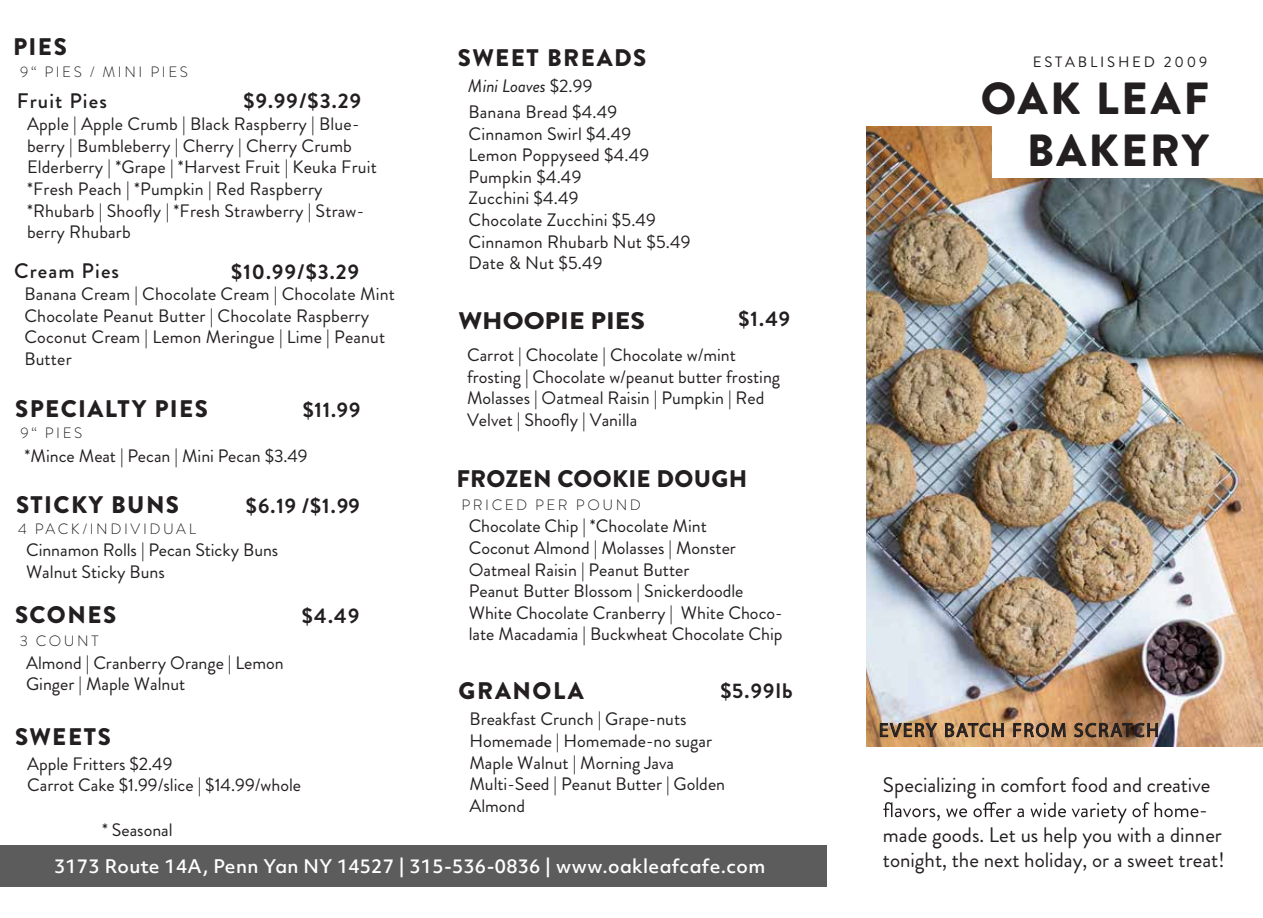
<style>
.page{position:relative;width:1263px;height:918px;background:#fff}
.page>*{position:absolute;margin:0;border:0;box-sizing:border-box;transform-origin:0 0}
.t1{font:900 45px/52.5px "Brandon Grotesque";letter-spacing:.05em;color:#231f20;text-align:right}
.t2{font:900 24px "Brandon Grotesque";letter-spacing:.06em;color:#231f20}
.t3{font:900 24px "Brandon Grotesque";letter-spacing:.01em;color:#231f20}
.t4{font:900 24px "Brandon Grotesque";color:#231f20;scale:1.11 1}
.t5{font:21px "Brandon Grotesque";color:#231f20}
.t6{font:700 21px "Brandon Grotesque";letter-spacing:.055em;color:#231f20}
.t7{font:500 21px "Brandon Grotesque";letter-spacing:.055em;color:#231f20}
.t8{font:19.5px "Myriad Pro";letter-spacing:.085em;color:#231f20}
.t9{font:18px/21.6px "Brandon Grotesque";color:#231f20}
.t10{font:500 18px "Objektiv Mk 2";letter-spacing:.02em;color:#fff}
.t11{font:italic 18px "Brandon Grotesque";letter-spacing:-.005em;color:#231f20}
.t12{font:300 15px "Brandon Grotesque";letter-spacing:.17em;color:#231f20}
.t13{font:15px "Brandon Grotesque";letter-spacing:.185em;color:#231f20}
.s1{font-style:normal}
</style>
<div class="page">
<img style="left:866px;top:127px;width:396px;height:620px">
<div style="left:0;top:845px;width:826px;height:42px;background:#5c5c5c"></div>
<div style="left:992px;top:74px;width:271px;height:104px;background:#fff"></div>
<svg style="left:883px;top:802px;width:315px;height:21px"></svg>
<svg style="left:880px;top:723px;width:57px;height:15px"></svg>
<svg style="left:945px;top:722px;width:58px;height:15px"></svg>
<svg style="left:1013px;top:722px;width:52px;height:16px"></svg>
<svg style="left:1074px;top:722px;width:83px;height:15px"></svg>
<h2 class="t2" style="left:13px;top:30px;width:55px">PIES</h2>
<p class="t12" style="left:20px;top:61px;width:169px">9“ PIES / MINI PIES</p>
<p class="t7" style="left:17px;top:86px;width:92px">Fruit Pies</p>
<p class="t6" style="left:243px;top:86px;width:119px">$9.99/$3.29</p>
<p class="t9" style="left:27px;top:113px;width:351px">Apple | Apple Crumb | Black Raspberry | Blue&shy;berry | Bumbleberry | Cherry | Cherry Crumb Elderberry | *Grape | *Harvest Fruit | Keuka Fruit *Fresh Peach | *Pumpkin | Red Raspberry *Rhubarb | Shoofly | *Fresh Strawberry | Straw&shy;berry Rhubarb</p>
<p class="t7" style="left:14px;top:257px;width:107px">Cream Pies</p>
<p class="t6" style="left:231px;top:257px;width:129px">$10.99/$3.29</p>
<p class="t9" style="left:24px;top:283px;width:372px">Banana Cream | Chocolate Cream | Chocolate Mint Chocolate Peanut Butter | Chocolate Raspberry Coconut Cream | Lemon Meringue | Lime | Peanut Butter</p>
<h2 class="t2" style="left:15px;top:391px;width:194px">SPECIALTY PIES</h2>
<p class="t12" style="left:20px;top:422px;width:63px">9“ PIES</p>
<p class="t6" style="left:303px;top:395px;width:59px">$11.99</p>
<p class="t9" style="left:25px;top:445px;width:285px">*Mince Meat | Pecan | Mini Pecan $3.49</p>
<h2 class="t2" style="left:16px;top:488px;width:165px">STICKY BUNS</h2>
<p class="t12" style="left:18px;top:519px;width:179px">4 PACK/INDIVIDUAL</p>
<p class="t6" style="left:246px;top:491px;width:115px">$6.19 /$1.99</p>
<p class="t9" style="left:26px;top:540px;width:254px">Cinnamon Rolls | Pecan Sticky Buns<br>Walnut Sticky Buns</p>
<h2 class="t2" style="left:15px;top:598px;width:103px">SCONES</h2>
<p class="t12" style="left:20px;top:631px;width:80px">3 COUNT</p>
<p class="t9" style="left:26px;top:652px;width:259px">Almond | Cranberry Orange | Lemon<br>Ginger | Maple Walnut</p>
<h2 class="t2" style="left:15px;top:720px;width:97px">SWEETS</h2>
<p class="t6" style="left:302px;top:602px;width:59px">$4.49</p>
<p class="t9" style="left:27px;top:753px;width:275px">Apple Fritters $2.49<br>Carrot Cake $1.99/slice | $14.99/whole</p>
<p class="t9" style="left:102px;top:819px;width:72px">* Seasonal</p>
<h2 class="t2" style="left:458px;top:41px;width:190px">SWEET BREADS</h2>
<p class="t11" style="left:468px;top:74px;width:126px">Mini Loaves <span class="s1">$2.99</span></p>
<p class="t9" style="left:468px;top:101px;width:223px">Banana Bread $4.49<br>Cinnamon Swirl $4.49<br>Lemon Poppyseed $4.49<br>Pumpkin $4.49<br>Zucchini $4.49<br>Chocolate Zucchini $5.49<br>Cinnamon Rhubarb Nut $5.49<br>Date &amp; Nut $5.49</p>
<h2 class="t4" style="left:458px;top:304px;width:169px">WHOOPIE PIES</h2>
<p class="t6" style="left:738px;top:304px;width:53px">$1.49</p>
<p class="t9" style="left:467px;top:344px;width:315px">Carrot | Chocolate | Chocolate w/mint frosting | Chocolate w/peanut butter frosting Molasses | Oatmeal Raisin | Pumpkin | Red Velvet | Shoofly | Vanilla</p>
<h2 class="t3" style="left:456px;top:462px;width:292px">FROZEN COOKIE DOUGH</h2>
<p class="t12" style="left:461px;top:495px;width:181px">PRICED PER POUND</p>
<p class="t9" style="left:469px;top:516px;width:315px">Chocolate Chip | *Chocolate Mint<br>Coconut Almond | Molasses | Monster Oatmeal Raisin | Peanut Butter<br>Peanut Butter Blossom | Snickerdoodle White Chocolate Cranberry | White Choco&shy;late Macadamia | Buckwheat Chocolate Chip</p>
<p class="t6" style="left:720px;top:676px;width:74px">$5.99lb</p>
<p class="t9" style="left:469px;top:709px;width:257px">Breakfast Crunch | Grape-nuts<br>Homemade | Homemade-no sugar<br>Maple Walnut | Morning Java<br>Multi-Seed | Peanut Butter | Golden<br>Almond</p>
<h2 class="t2" style="left:458px;top:674px;width:126px">GRANOLA</h2>
<p class="t10" style="left:54px;top:854px;width:712px">3173 Route 14A, Penn Yan NY 14527 | 315-536-0836 | www.oakleafcafe.com</p>
<p class="t13" style="left:1032px;top:52px;width:176px">ESTABLISHED 2009</p>
<h1 class="t1" style="left:980px;top:73px;width:229px">OAK LEAF<br>BAKERY</h1>
<p class="t8" style="left:878px;top:718px;width:282px">EVERY BATCH FROM SCRATCH</p>
<p class="t5" style="left:883px;top:770px;width:329px">Specializing in comfort food and creative</p>
<p class="t5" style="left:1199px;top:795px;width:10px">-</p>
<p class="t5" style="left:883px;top:821px;width:341px">made goods. Let us help you with a dinner</p>
<p class="t5" style="left:883px;top:846px;width:343px">tonight, the next holiday, or a sweet treat!</p>
</div>
